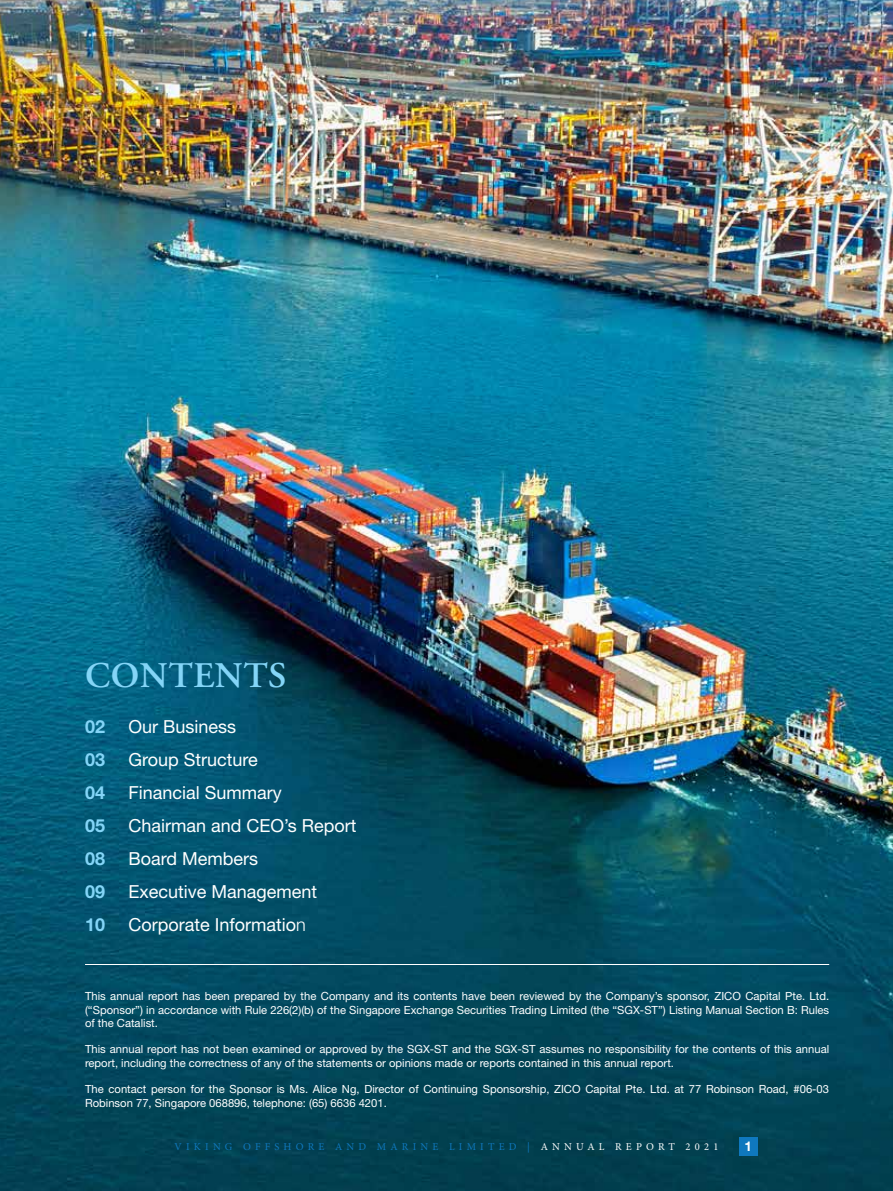
<style>
.page{position:relative;width:893px;height:1191px;background:#fff}
.page>*{position:absolute;margin:0;border:0;box-sizing:border-box;transform-origin:0 0}
.t1{font:600 36px "Adobe Garamond Pro";letter-spacing:.015em;color:#84d5f7}
.t2{font:18px "Helvetica Neue LT Std";color:#fff}
.t3{font:700 18px "Helvetica Neue LT Std";color:#84d5f7}
.t4{font:700 13.5px "Helvetica Neue LT Std";color:#fff}
.t5{font:11.25px/13.5px "Helvetica Neue LT Std";color:#fff}
.t6{font:10.5px "Minion Pro";letter-spacing:.4em;color:#0f78be}
.s1{font-weight:300}
.s2{color:#fff}
</style>
<div class="page">
<img style="left:0;top:0;width:893px;height:1191px">
<hr style="left:85px;top:964px;width:744px;height:1px;background:#fff">
<div style="left:739px;top:1137px;width:19px;height:18px;background:#0f78be"></div>
<h1 class="t1" style="left:85px;top:655px;width:202px">CONTENTS</h1>
<h2 class="t3" style="left:85px;top:715px;width:22px">02</h2>
<h2 class="t2" style="left:129px;top:715px;width:109px">Our Business</h2>
<h2 class="t3" style="left:85px;top:748px;width:22px">03</h2>
<h2 class="t2" style="left:129px;top:748px;width:131px">Group Structure</h2>
<h2 class="t3" style="left:85px;top:781px;width:22px">04</h2>
<h2 class="t2" style="left:129px;top:781px;width:155px">Financial Summary</h2>
<h2 class="t3" style="left:85px;top:814px;width:22px">05</h2>
<h2 class="t2" style="left:129px;top:814px;width:230px">Chairman and CEO’s Report</h2>
<h2 class="t3" style="left:85px;top:847px;width:22px">08</h2>
<h2 class="t2" style="left:129px;top:847px;width:131px">Board Members</h2>
<h2 class="t3" style="left:85px;top:880px;width:22px">09</h2>
<h2 class="t2" style="left:129px;top:880px;width:190px">Executive Management</h2>
<h2 class="t3" style="left:85px;top:913px;width:22px">10</h2>
<h2 class="t2" style="left:129px;top:913px;width:179px">Corporate Informatio<span class="s1">n</span></h2>
<p class="t5" style="left:85px;top:989px;width:746px;text-align:justify">This annual report has been prepared by the Company and its contents have been reviewed by the Company’s sponsor, ZICO Capital Pte. Ltd. (“Sponsor”) in accordance with Rule 226(2)(b) of the Singapore Exchange Securities Trading Limited (the “SGX-ST”) Listing Manual Section B: Rules of the Catalist.</p>
<p class="t5" style="left:85px;top:1042px;width:746px">This annual report has not been examined or approved by the SGX-ST and the SGX-ST assumes no responsibility for the contents of this annual report, including the correctness of any of the statements or opinions made or reports contained in this annual report.</p>
<p class="t5" style="left:85px;top:1082px;width:746px">The contact person for the Sponsor is Ms. Alice Ng, Director of Continuing Sponsorship, ZICO Capital Pte. Ltd. at 77 Robinson Road, #06-03<br>Robinson 77, Singapore 068896, telephone: (65) 6636 4201.</p>
<p class="t6" style="left:175px;top:1139px;width:545px">VIKING OFFSHORE AND MARINE LIMITED | <span class="s2">ANNUAL REPORT 2021</span></p>
<p class="t4" style="left:745px;top:1137px;width:9px">1</p>
</div>
